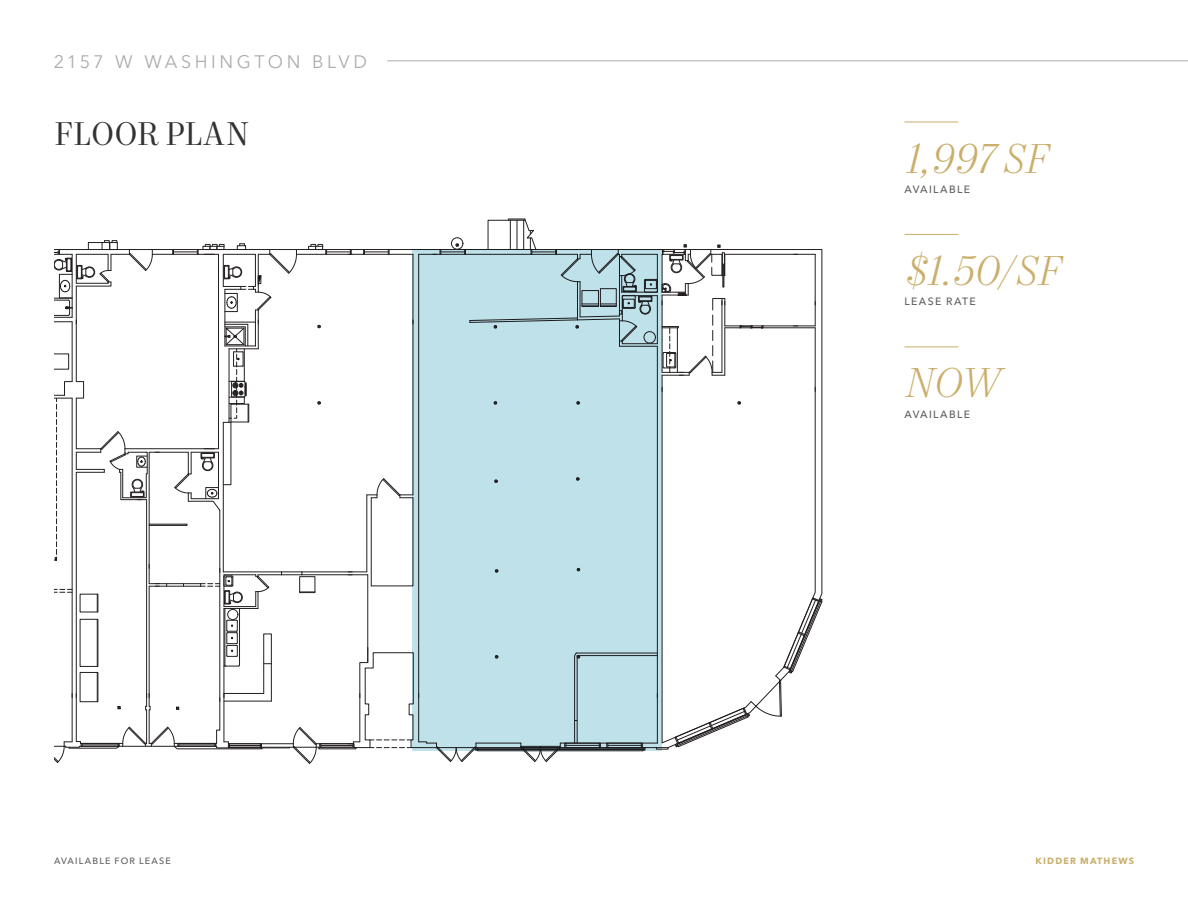
<style>
.page{position:relative;width:1188px;height:918px;background:#fff}
.page>*{position:absolute;margin:0;border:0;box-sizing:border-box;transform-origin:0 0}
.Stat_Italic_-_Gold_2023{font:italic 300 42px "Mort Modern 07";letter-spacing:-.015em;color:#cbae6b}
.Headline_-_Level_2_-_Charcoal_2023{font:33px "Mort Modern 08";letter-spacing:-.005em;color:#313234}
.t1{font:18px "Avenir Next LT Pro";letter-spacing:.195em;color:#afabac}
.Stat_Label_-_Ash_2023{font:500 10.5px "Avenir Next LT Pro";letter-spacing:.125em;color:#5e5d5d}
.t2{font:500 9px "Avenir Next LT Pro";letter-spacing:.13em;color:#5e5d5d}
.t3{font:700 9px "Avenir Next LT Pro";letter-spacing:.13em;color:#cbae6b}
</style>
<div class="page">
<svg style="left:54px;top:219px;width:769px;height:545px"></svg>
<hr style="left:904px;top:122px;width:54px;height:1px;background:#cbae6b">
<hr style="left:904px;top:234px;width:54px;height:1px;background:#cbae6b">
<hr style="left:904px;top:346px;width:54px;height:1px;background:#cbae6b">
<div style="left:413px;top:249px;width:249px;height:502px;background:#bfe1e9"></div>
<hr style="left:387px;top:61px;width:801px;height:1px;background:#afabac">
<h3 class="t1" style="left:54px;top:51px;width:315px">2157 W WASHINGTON BLVD</h3>
<p class="Headline_-_Level_2_-_Charcoal_2023" style="left:54px;top:114px;width:197px">FLOOR PLAN</p>
<p class="Stat_Italic_-_Gold_2023" style="left:904px;top:133px;width:145px">1,997 SF</p>
<p class="Stat_Label_-_Ash_2023" style="left:904px;top:183px;width:67px">AVAILABLE</p>
<p class="Stat_Italic_-_Gold_2023" style="left:904px;top:245px;width:157px">$1.50/SF</p>
<p class="Stat_Label_-_Ash_2023" style="left:904px;top:295px;width:73px">LEASE RATE</p>
<p class="Stat_Italic_-_Gold_2023" style="left:904px;top:358px;width:97px">NOW</p>
<p class="Stat_Label_-_Ash_2023" style="left:904px;top:408px;width:67px">AVAILABLE</p>
<p class="t2" style="left:54px;top:855px;width:118px">AVAILABLE FOR LEASE</p>
<p class="t3" style="left:1036px;top:855px;width:100px">KIDDER MATHEWS</p>
</div>
